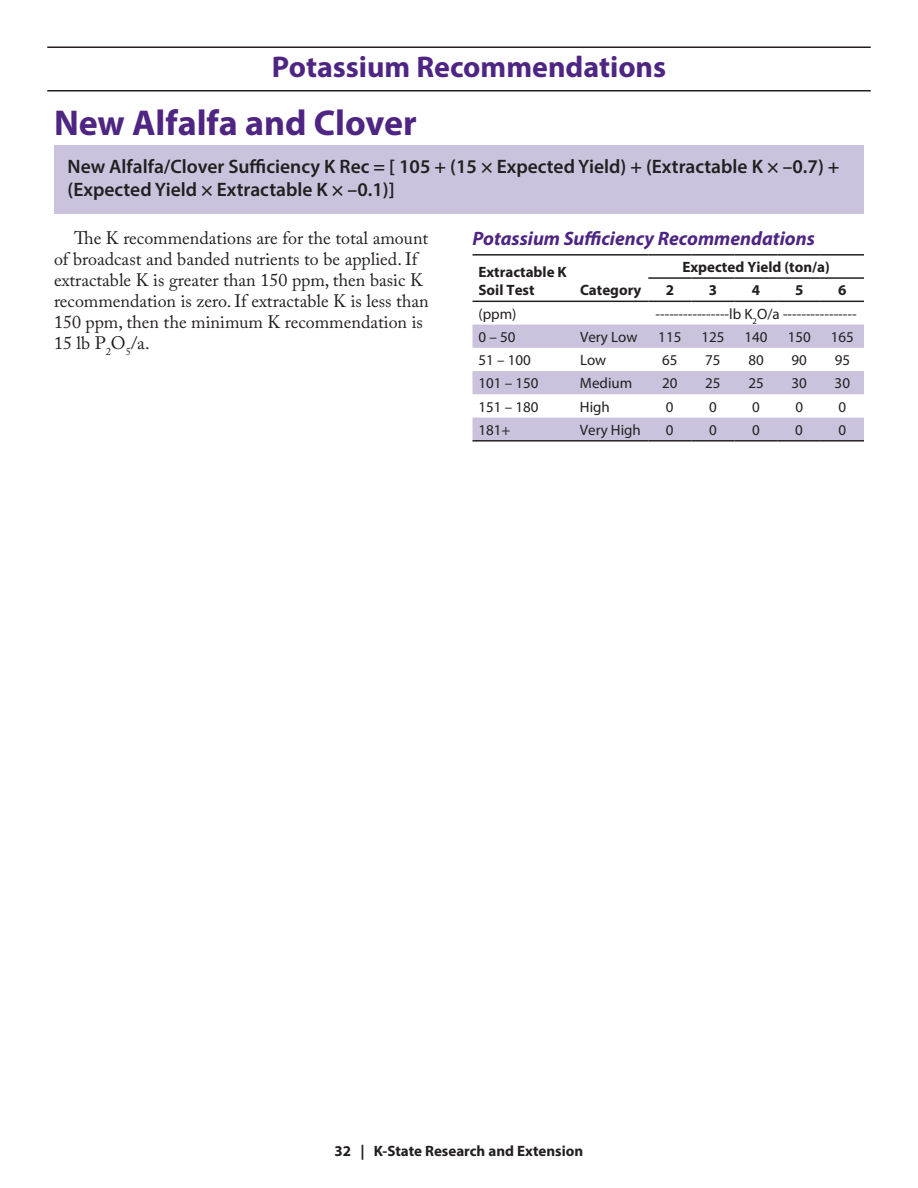
<style>
.page{position:relative;width:918px;height:1188px;background:#fff}
.page>*{position:absolute;margin:0;border:0;box-sizing:border-box;transform-origin:0 0}
.t1{font:700 36px "Myriad Pro";color:#4e2582}
.t2{font:700 30px "Myriad Pro";color:#4e2582}
.t3{font:600 19.5px/22.5px "Myriad Pro";color:#231f20}
.t4{font:italic 700 19.5px "Myriad Pro";color:#4e2582}
.t5{font:18px/21px "Adobe Caslon Pro";color:#231f20}
.t6{font:15px "Myriad Pro";color:#231f20}
.t7{font:700 15px/18px "Myriad Pro";color:#231f20}
</style>
<div class="page">
<hr style="left:47px;top:90px;width:824px;height:2px;background:#231f20">
<hr style="left:47px;top:46px;width:824px;height:2px;background:#231f20">
<div style="left:54px;top:145px;width:810px;height:69px;background:#cbc3dd"></div>
<svg style="left:472px;top:325px;width:392px;height:115px;fill:#cbc3dd"></svg>
<hr style="left:648px;top:277px;width:43px;height:2px;background:#231f20">
<hr style="left:691px;top:277px;width:44px;height:2px;background:#231f20">
<hr style="left:735px;top:277px;width:43px;height:2px;background:#231f20">
<hr style="left:778px;top:277px;width:43px;height:2px;background:#231f20">
<hr style="left:821px;top:277px;width:43px;height:2px;background:#231f20">
<hr style="left:472px;top:254px;width:102px;height:2px;background:#231f20">
<hr style="left:574px;top:254px;width:74px;height:2px;background:#231f20">
<hr style="left:648px;top:254px;width:43px;height:2px;background:#231f20">
<hr style="left:691px;top:254px;width:44px;height:2px;background:#231f20">
<hr style="left:735px;top:254px;width:43px;height:2px;background:#231f20">
<hr style="left:778px;top:254px;width:43px;height:2px;background:#231f20">
<hr style="left:821px;top:254px;width:43px;height:2px;background:#231f20">
<hr style="left:472px;top:301px;width:102px;height:1px;background:#231f20">
<hr style="left:574px;top:301px;width:74px;height:1px;background:#231f20">
<hr style="left:648px;top:301px;width:43px;height:1px;background:#231f20">
<hr style="left:691px;top:301px;width:44px;height:1px;background:#231f20">
<hr style="left:735px;top:301px;width:43px;height:1px;background:#231f20">
<hr style="left:778px;top:301px;width:43px;height:1px;background:#231f20">
<hr style="left:821px;top:301px;width:43px;height:1px;background:#231f20">
<hr style="left:472px;top:440px;width:102px;height:2px;background:#231f20">
<hr style="left:574px;top:440px;width:74px;height:2px;background:#231f20">
<hr style="left:648px;top:440px;width:43px;height:2px;background:#231f20">
<hr style="left:691px;top:440px;width:44px;height:2px;background:#231f20">
<hr style="left:735px;top:440px;width:43px;height:2px;background:#231f20">
<hr style="left:778px;top:440px;width:43px;height:2px;background:#231f20">
<hr style="left:821px;top:440px;width:43px;height:2px;background:#231f20">
<h2 class="t2" style="left:272px;top:47px;width:396px">Potassium Recommendations</h2>
<h1 class="t1" style="left:54px;top:99px;width:364px">New Alfalfa and Clover</h1>
<p class="t3" style="left:68px;top:155px;width:774px">New Alfalfa/Clover Sufficiency K Rec = [ 105 + (15 × Expected Yield) + (Extractable K × –0.7) + (Expected Yield × Extractable K × –0.1)]</p>
<p class="t5" style="left:54px;top:227px;width:376px;text-indent:20px">The K recommendations are for the total amount of broadcast and banded nutrients to be applied. If extractable K is greater than 150 ppm, then basic K recommendation is zero. If extractable K is less than 150 ppm, then the minimum K recommendation is 15 lb P<sub>2</sub>O<sub>5</sub>/a.</p>
<p class="t4" style="left:472px;top:226px;width:344px">Potassium Sufficiency Recommendations</p>
<p class="t7" style="left:682px;top:258px;width:149px">Expected Yield (ton/a)</p>
<p class="t7" style="left:478px;top:263px;width:90px">Extractable K<br>Soil Test</p>
<p class="t7" style="left:580px;top:281px;width:63px">Category</p>
<p class="t7" style="left:666px;top:281px;width:10px">2</p>
<p class="t7" style="left:709px;top:281px;width:10px">3</p>
<p class="t7" style="left:752px;top:281px;width:10px">4</p>
<p class="t7" style="left:795px;top:281px;width:10px">5</p>
<p class="t7" style="left:838px;top:281px;width:10px">6</p>
<p class="t6" style="left:478px;top:304px;width:40px">(ppm)</p>
<p class="t6" style="left:656px;top:304px;width:203px">----------------lb K<sub>2</sub>O/a ----------------</p>
<p class="t6" style="left:479px;top:328px;width:38px">0 – 50</p>
<p class="t6" style="left:580px;top:328px;width:59px">Very Low</p>
<p class="t6" style="left:658px;top:328px;width:25px">115</p>
<p class="t6" style="left:701px;top:328px;width:25px">125</p>
<p class="t6" style="left:745px;top:328px;width:25px">140</p>
<p class="t6" style="left:788px;top:328px;width:25px">150</p>
<p class="t6" style="left:831px;top:328px;width:25px">165</p>
<p class="t6" style="left:478px;top:351px;width:54px">51 – 100</p>
<p class="t6" style="left:580px;top:351px;width:28px">Low</p>
<p class="t6" style="left:662px;top:351px;width:17px">65</p>
<p class="t6" style="left:705px;top:351px;width:17px">75</p>
<p class="t6" style="left:748px;top:351px;width:17px">80</p>
<p class="t6" style="left:792px;top:351px;width:17px">90</p>
<p class="t6" style="left:835px;top:351px;width:17px">95</p>
<p class="t6" style="left:478px;top:374px;width:62px">101 – 150</p>
<p class="t6" style="left:580px;top:374px;width:54px">Medium</p>
<p class="t6" style="left:662px;top:374px;width:17px">20</p>
<p class="t6" style="left:705px;top:374px;width:17px">25</p>
<p class="t6" style="left:748px;top:374px;width:17px">25</p>
<p class="t6" style="left:792px;top:374px;width:17px">30</p>
<p class="t6" style="left:835px;top:374px;width:17px">30</p>
<p class="t6" style="left:478px;top:397px;width:62px">151 – 180</p>
<p class="t6" style="left:580px;top:397px;width:31px">High</p>
<p class="t6" style="left:666px;top:397px;width:9px">0</p>
<p class="t6" style="left:709px;top:397px;width:9px">0</p>
<p class="t6" style="left:752px;top:397px;width:9px">0</p>
<p class="t6" style="left:795px;top:397px;width:9px">0</p>
<p class="t6" style="left:838px;top:397px;width:9px">0</p>
<p class="t6" style="left:478px;top:421px;width:34px">181+</p>
<p class="t6" style="left:580px;top:421px;width:63px">Very High</p>
<p class="t6" style="left:666px;top:421px;width:9px">0</p>
<p class="t6" style="left:709px;top:421px;width:9px">0</p>
<p class="t6" style="left:752px;top:421px;width:9px">0</p>
<p class="t6" style="left:795px;top:421px;width:9px">0</p>
<p class="t6" style="left:838px;top:421px;width:9px">0</p>
<p class="t7" style="left:335px;top:1141px;width:250px">32 | K-State Research and Extension</p>
</div>
